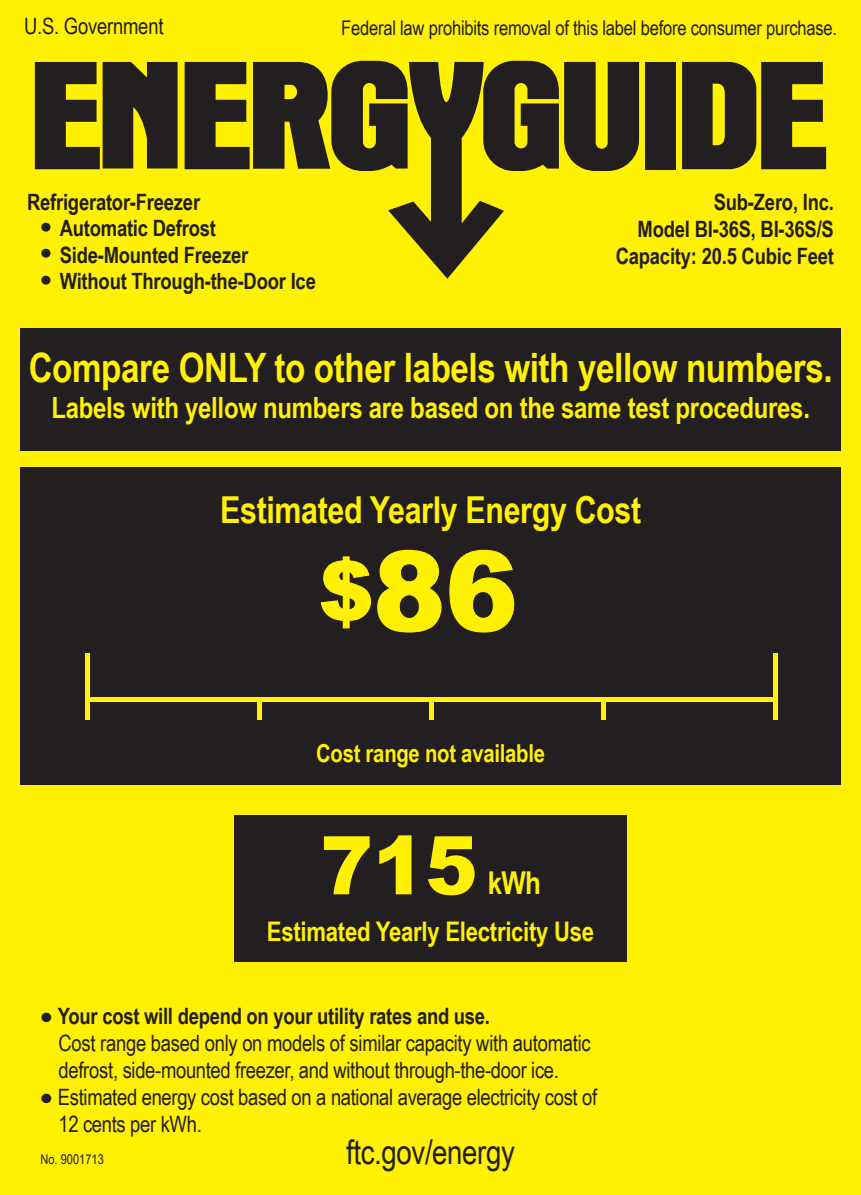
<style>
.page{position:relative;width:861px;height:1195px;background:#fff101}
.page>*{position:absolute;margin:0;border:0;box-sizing:border-box;transform-origin:0 0}
.t1{font:900 110.25px "Arial";color:#fff101}
.t2{font:900 81px "Arial";color:#fff101}
.t3{font:700 40.5px "Arial Narrow";letter-spacing:-.01em;color:#fff101}
.t4{font:700 37.12px "Arial Narrow";letter-spacing:-.01em;color:#fff101}
.t5{font:33.75px "Arial Narrow";letter-spacing:-.01em;color:#231f20}
.t6{font:700 31.5px "Arial Narrow";color:#fff101}
.t7{font:700 29.25px "Arial Narrow";letter-spacing:-.01em;color:#fff101}
.t8{font:700 27px "Arial Narrow";letter-spacing:-.01em;color:#fff101}
.t9{font:700 24.75px "Arial Narrow";letter-spacing:-.01em;color:#fff101}
.t10{font:22.5px/27px "Arial Narrow";letter-spacing:-.015em;color:#231f20}
.t11{font:700 22.5px/27px "Arial Narrow";letter-spacing:-.01em;color:#231f20;text-align:right}
.t12{font:20.25px "Arial Narrow";letter-spacing:-.01em;color:#231f20}
.t13{font:13.5px "Arial Narrow";color:#231f20}
.s1{font-family:"Arial";font-size:31.5px}
.s2{font-size:81px}
.s3{font-family:"Arial";font-weight:700;font-size:33.75px}
.s4{font-weight:700}
</style>
<div class="page">
<div style="left:20px;top:467px;width:820px;height:318px;background:#231f20"></div>
<hr style="left:87px;top:697px;width:689px;height:4px;background:#fff101">
<hr style="left:85px;top:653px;width:4px;height:67px;background:#fff101">
<div style="left:257px;top:699px;width:5px;height:21px;background:#fff101"></div>
<div style="left:429px;top:699px;width:5px;height:21px;background:#fff101"></div>
<div style="left:601px;top:699px;width:5px;height:21px;background:#fff101"></div>
<div style="left:773px;top:653px;width:5px;height:67px;background:#fff101"></div>
<div style="left:20px;top:328px;width:820px;height:122px;background:#231f20"></div>
<div style="left:645px;top:62px;width:30px;height:107px;background:#231f20"></div>
<svg style="left:35px;top:62px;width:143px;height:107px"></svg>
<svg style="left:682px;top:62px;width:144px;height:107px"></svg>
<svg style="left:185px;top:61px;width:454px;height:218px"></svg>
<div style="left:234px;top:816px;width:392px;height:146px;background:#231f20"></div>
<svg style="left:320px;top:556px;width:51px;height:73px"></svg>
<svg style="left:377px;top:549px;width:65px;height:84px"></svg>
<svg style="left:449px;top:549px;width:66px;height:84px"></svg>
<p class="t10" style="left:24px;top:12px;width:141px">U.S. Government</p>
<p class="t12" style="left:341px;top:13px;width:497px">Federal law prohibits removal of this label before consumer purchase.</p>
<p class="t11" style="left:27px;top:187px;width:175px">Refrigerator-Freezer</p>
<p class="t11" style="left:41px;top:214px;width:177px"><span class="s1">•</span> Automatic Defrost</p>
<p class="t11" style="left:41px;top:240px;width:209px"><span class="s1">•</span> Side-Mounted Freezer</p>
<p class="t11" style="left:41px;top:267px;width:277px"><span class="s1">•</span> Without Through-the-Door Ice</p>
<p class="t11" style="left:616px;top:187px;width:220px">Sub-Zero, Inc.<br>Model BI-36S, BI-36S/S<br>Capacity: 20.5 Cubic Feet</p>
<h3 class="t3" style="left:29px;top:337px;width:805px">Compare ONLY to other labels with yellow numbers.</h3>
<h3 class="t7" style="left:51px;top:385px;width:760px">Labels with yellow numbers are based on the same test procedures.</h3>
<h3 class="t4" style="left:220px;top:481px;width:422px">Estimated Yearly Energy Cost</h3>
<h1 class="t1" style="left:319px;top:511px;width:200px"><span class="s2">$</span>86</h1>
<p class="t9" style="left:316px;top:735px;width:230px">Cost range not available</p>
<h2 class="t2" style="left:320px;top:806px;width:159px">715</h2>
<h3 class="t6" style="left:488px;top:859px;width:55px">kWh</h3>
<p class="t8" style="left:267px;top:910px;width:329px">Estimated Yearly Electricity Use</p>
<p class="t10" style="left:58px;top:1002px;width:534px;text-indent:-18px"><span class="s3">•</span> <span class="s4">Your cost will depend on your utility rates and use.<br></span>Cost range based only on models of similar capacity with automatic defrost, side-mounted freezer, and without through-the-door ice.</p>
<p class="t10" style="left:58px;top:1083px;width:540px;text-indent:-18px"><span class="s3">•</span> Estimated energy cost based on a national average electricity cost of<br>12 cents per kWh.</p>
<p class="t13" style="left:40px;top:1149px;width:65px">No. 9001713</p>
<h3 class="t5" style="left:346px;top:1127px;width:170px">ftc.gov/energy</h3>
</div>
